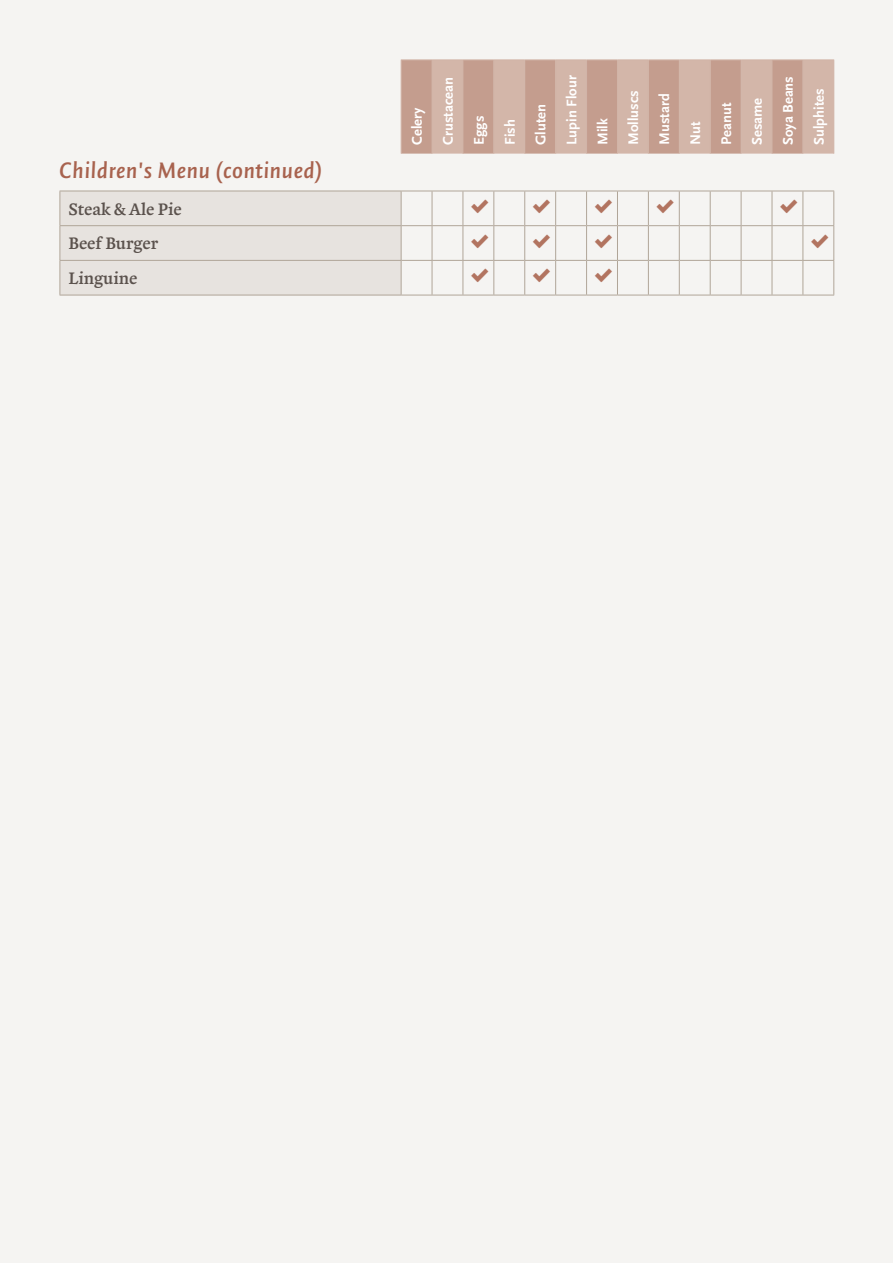
<style>
.page{position:relative;width:893px;height:1263px;background:#f5f4f2}
.page>*{position:absolute;margin:0;border:0;box-sizing:border-box;transform-origin:0 0}
.t1{font:italic 600 24px "Quadraat Sans Pro";letter-spacing:.01em;color:#a8624e}
.t2{font:17.25px/34.7px "Zenon";letter-spacing:-.005em;color:#5b524d}
.t3{font:700 14.7px/30.9px "Scala Sans Pro";color:#fff}
</style>
<div class="page">
<svg style="left:402px;top:61px;width:431px;height:93px;background:#cba99b"></svg>
<div style="left:61px;top:192px;width:340px;height:103px;background:#e7e3df"></div>
<hr style="left:401px;top:60px;width:31px;height:1px;background:#d1b4a7">
<hr style="left:401px;top:60px;width:1px;height:94px;background:#d1b4a7">
<hr style="left:432px;top:60px;width:31px;height:1px;background:#d1b4a7">
<hr style="left:432px;top:60px;width:1px;height:94px;background:#d1b4a7">
<hr style="left:463px;top:60px;width:31px;height:1px;background:#d1b4a7">
<hr style="left:463px;top:60px;width:1px;height:94px;background:#d1b4a7">
<hr style="left:525px;top:60px;width:31px;height:1px;background:#d1b4a7">
<hr style="left:587px;top:60px;width:30px;height:1px;background:#d1b4a7">
<hr style="left:648px;top:60px;width:31px;height:1px;background:#d1b4a7">
<hr style="left:710px;top:60px;width:31px;height:1px;background:#d1b4a7">
<hr style="left:772px;top:60px;width:31px;height:1px;background:#d1b4a7">
<hr style="left:494px;top:60px;width:31px;height:1px;background:#d1b4a7">
<hr style="left:493px;top:60px;width:1px;height:94px;background:#d1b4a7">
<hr style="left:524px;top:60px;width:1px;height:94px;background:#d1b4a7">
<hr style="left:556px;top:60px;width:31px;height:1px;background:#d1b4a7">
<hr style="left:555px;top:60px;width:1px;height:94px;background:#d1b4a7">
<hr style="left:586px;top:60px;width:1px;height:94px;background:#d1b4a7">
<hr style="left:617px;top:60px;width:31px;height:1px;background:#d1b4a7">
<hr style="left:617px;top:60px;width:1px;height:94px;background:#d1b4a7">
<hr style="left:648px;top:60px;width:1px;height:94px;background:#d1b4a7">
<hr style="left:679px;top:60px;width:31px;height:1px;background:#d1b4a7">
<hr style="left:679px;top:60px;width:1px;height:94px;background:#d1b4a7">
<hr style="left:710px;top:60px;width:1px;height:94px;background:#d1b4a7">
<hr style="left:741px;top:60px;width:31px;height:1px;background:#d1b4a7">
<hr style="left:741px;top:60px;width:1px;height:94px;background:#d1b4a7">
<hr style="left:772px;top:60px;width:1px;height:94px;background:#d1b4a7">
<hr style="left:803px;top:60px;width:31px;height:1px;background:#d1b4a7">
<hr style="left:802px;top:60px;width:1px;height:94px;background:#d1b4a7">
<hr style="left:833px;top:60px;width:1px;height:94px;background:#d1b4a7">
<hr style="left:60px;top:191px;width:1px;height:34px;background:#b0a598">
<hr style="left:401px;top:191px;width:1px;height:34px;background:#b0a598">
<hr style="left:432px;top:191px;width:1px;height:34px;background:#b0a598">
<hr style="left:463px;top:191px;width:1px;height:34px;background:#b0a598">
<hr style="left:493px;top:191px;width:1px;height:34px;background:#b0a598">
<hr style="left:524px;top:191px;width:1px;height:34px;background:#b0a598">
<hr style="left:555px;top:191px;width:1px;height:34px;background:#b0a598">
<hr style="left:586px;top:191px;width:1px;height:34px;background:#b0a598">
<hr style="left:617px;top:191px;width:1px;height:34px;background:#b0a598">
<hr style="left:648px;top:191px;width:1px;height:34px;background:#b0a598">
<hr style="left:679px;top:191px;width:1px;height:34px;background:#b0a598">
<hr style="left:710px;top:191px;width:1px;height:34px;background:#b0a598">
<hr style="left:741px;top:191px;width:1px;height:34px;background:#b0a598">
<hr style="left:772px;top:191px;width:1px;height:34px;background:#b0a598">
<hr style="left:802px;top:191px;width:1px;height:34px;background:#b0a598">
<hr style="left:833px;top:191px;width:1px;height:34px;background:#b0a598">
<hr style="left:60px;top:225px;width:341px;height:1px;background:#b0a598">
<hr style="left:60px;top:226px;width:1px;height:34px;background:#b0a598">
<hr style="left:401px;top:225px;width:31px;height:1px;background:#b0a598">
<hr style="left:401px;top:226px;width:1px;height:34px;background:#b0a598">
<hr style="left:432px;top:225px;width:31px;height:1px;background:#b0a598">
<hr style="left:432px;top:226px;width:1px;height:34px;background:#b0a598">
<hr style="left:463px;top:225px;width:31px;height:1px;background:#b0a598">
<hr style="left:463px;top:226px;width:1px;height:34px;background:#b0a598">
<hr style="left:494px;top:225px;width:31px;height:1px;background:#b0a598">
<hr style="left:493px;top:226px;width:1px;height:34px;background:#b0a598">
<hr style="left:525px;top:225px;width:31px;height:1px;background:#b0a598">
<hr style="left:524px;top:226px;width:1px;height:34px;background:#b0a598">
<hr style="left:556px;top:225px;width:31px;height:1px;background:#b0a598">
<hr style="left:555px;top:226px;width:1px;height:34px;background:#b0a598">
<hr style="left:587px;top:225px;width:30px;height:1px;background:#b0a598">
<hr style="left:586px;top:226px;width:1px;height:34px;background:#b0a598">
<hr style="left:617px;top:225px;width:31px;height:1px;background:#b0a598">
<hr style="left:617px;top:226px;width:1px;height:34px;background:#b0a598">
<hr style="left:648px;top:225px;width:31px;height:1px;background:#b0a598">
<hr style="left:648px;top:226px;width:1px;height:34px;background:#b0a598">
<hr style="left:679px;top:225px;width:31px;height:1px;background:#b0a598">
<hr style="left:679px;top:226px;width:1px;height:34px;background:#b0a598">
<hr style="left:710px;top:225px;width:31px;height:1px;background:#b0a598">
<hr style="left:710px;top:226px;width:1px;height:34px;background:#b0a598">
<hr style="left:741px;top:225px;width:31px;height:1px;background:#b0a598">
<hr style="left:741px;top:226px;width:1px;height:34px;background:#b0a598">
<hr style="left:772px;top:225px;width:31px;height:1px;background:#b0a598">
<hr style="left:772px;top:226px;width:1px;height:34px;background:#b0a598">
<hr style="left:803px;top:225px;width:31px;height:1px;background:#b0a598">
<hr style="left:802px;top:226px;width:1px;height:34px;background:#b0a598">
<hr style="left:833px;top:226px;width:1px;height:34px;background:#b0a598">
<hr style="left:60px;top:260px;width:341px;height:1px;background:#b0a598">
<hr style="left:60px;top:261px;width:1px;height:34px;background:#b0a598">
<hr style="left:401px;top:260px;width:31px;height:1px;background:#b0a598">
<hr style="left:401px;top:261px;width:1px;height:34px;background:#b0a598">
<hr style="left:432px;top:260px;width:31px;height:1px;background:#b0a598">
<hr style="left:432px;top:261px;width:1px;height:34px;background:#b0a598">
<hr style="left:463px;top:260px;width:31px;height:1px;background:#b0a598">
<hr style="left:463px;top:261px;width:1px;height:34px;background:#b0a598">
<hr style="left:494px;top:260px;width:31px;height:1px;background:#b0a598">
<hr style="left:493px;top:261px;width:1px;height:34px;background:#b0a598">
<hr style="left:525px;top:260px;width:31px;height:1px;background:#b0a598">
<hr style="left:524px;top:261px;width:1px;height:34px;background:#b0a598">
<hr style="left:556px;top:260px;width:31px;height:1px;background:#b0a598">
<hr style="left:555px;top:261px;width:1px;height:34px;background:#b0a598">
<hr style="left:587px;top:260px;width:30px;height:1px;background:#b0a598">
<hr style="left:586px;top:261px;width:1px;height:34px;background:#b0a598">
<hr style="left:617px;top:260px;width:31px;height:1px;background:#b0a598">
<hr style="left:617px;top:261px;width:1px;height:34px;background:#b0a598">
<hr style="left:648px;top:260px;width:31px;height:1px;background:#b0a598">
<hr style="left:648px;top:261px;width:1px;height:34px;background:#b0a598">
<hr style="left:679px;top:260px;width:31px;height:1px;background:#b0a598">
<hr style="left:679px;top:261px;width:1px;height:34px;background:#b0a598">
<hr style="left:710px;top:260px;width:31px;height:1px;background:#b0a598">
<hr style="left:710px;top:261px;width:1px;height:34px;background:#b0a598">
<hr style="left:741px;top:260px;width:31px;height:1px;background:#b0a598">
<hr style="left:741px;top:261px;width:1px;height:34px;background:#b0a598">
<hr style="left:772px;top:260px;width:31px;height:1px;background:#b0a598">
<hr style="left:772px;top:261px;width:1px;height:34px;background:#b0a598">
<hr style="left:803px;top:260px;width:31px;height:1px;background:#b0a598">
<hr style="left:802px;top:261px;width:1px;height:34px;background:#b0a598">
<hr style="left:833px;top:261px;width:1px;height:34px;background:#b0a598">
<hr style="left:60px;top:295px;width:341px;height:1px;background:#b0a598">
<hr style="left:401px;top:295px;width:31px;height:1px;background:#b0a598">
<hr style="left:432px;top:295px;width:31px;height:1px;background:#b0a598">
<hr style="left:463px;top:295px;width:31px;height:1px;background:#b0a598">
<hr style="left:494px;top:295px;width:31px;height:1px;background:#b0a598">
<hr style="left:525px;top:295px;width:31px;height:1px;background:#b0a598">
<hr style="left:556px;top:295px;width:31px;height:1px;background:#b0a598">
<hr style="left:587px;top:295px;width:30px;height:1px;background:#b0a598">
<hr style="left:617px;top:295px;width:31px;height:1px;background:#b0a598">
<hr style="left:648px;top:295px;width:31px;height:1px;background:#b0a598">
<hr style="left:679px;top:295px;width:31px;height:1px;background:#b0a598">
<hr style="left:710px;top:295px;width:31px;height:1px;background:#b0a598">
<hr style="left:741px;top:295px;width:31px;height:1px;background:#b0a598">
<hr style="left:772px;top:295px;width:31px;height:1px;background:#b0a598">
<hr style="left:803px;top:295px;width:31px;height:1px;background:#b0a598">
<hr style="left:60px;top:191px;width:341px;height:1px;background:#b0a598">
<hr style="left:401px;top:191px;width:31px;height:1px;background:#b0a598">
<hr style="left:432px;top:191px;width:31px;height:1px;background:#b0a598">
<hr style="left:463px;top:191px;width:31px;height:1px;background:#b0a598">
<hr style="left:494px;top:191px;width:31px;height:1px;background:#b0a598">
<hr style="left:525px;top:191px;width:31px;height:1px;background:#b0a598">
<hr style="left:556px;top:191px;width:31px;height:1px;background:#b0a598">
<hr style="left:587px;top:191px;width:30px;height:1px;background:#b0a598">
<hr style="left:617px;top:191px;width:31px;height:1px;background:#b0a598">
<hr style="left:648px;top:191px;width:31px;height:1px;background:#b0a598">
<hr style="left:679px;top:191px;width:31px;height:1px;background:#b0a598">
<hr style="left:710px;top:191px;width:31px;height:1px;background:#b0a598">
<hr style="left:741px;top:191px;width:31px;height:1px;background:#b0a598">
<hr style="left:772px;top:191px;width:31px;height:1px;background:#b0a598">
<hr style="left:803px;top:191px;width:31px;height:1px;background:#b0a598">
<h1 class="t1" style="left:59px;top:153px;width:265px">Children's Menu (continued)</h1>
<p class="t2" style="left:68px;top:190px;width:115px">Steak &amp; Ale Pie<br>Beef Burger<br>Linguine</p>
<p class="t3" style="left:402px;top:145px;width:71px;rotate:-90deg">Celery<br>Crustacean<br>Eggs<br>Fish<br>Gluten<br>Lupin Flour<br>Milk<br>Molluscs<br>Mustard<br>Nut<br>Peanut<br>Sesame<br>Soya Beans<br>Sulphites</p>
</div>
